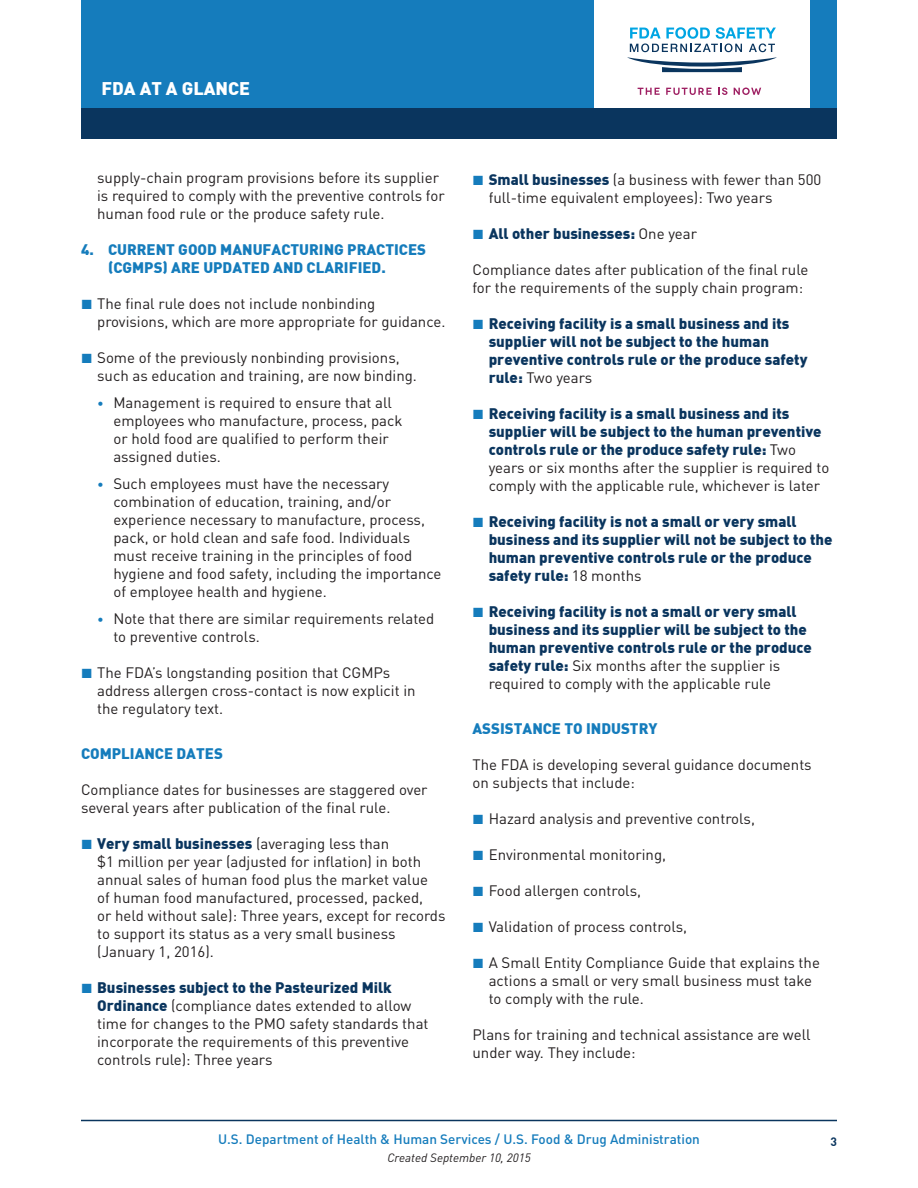
<style>
.page{position:relative;width:918px;height:1188px;background:#fff}
.page>*{position:absolute;margin:0;border:0;box-sizing:border-box;transform-origin:0 0}
.t1{font:900 18px "DIN";color:#fff}
.FSMA_body_copy{font:15px/18px "DIN";color:#231f20}
.t2{font:900 15px/18px "DIN";color:#0a355e}
.FSMA_-_Non_numbered{font:900 15px/18px "DIN";color:#157cbc}
.t3{font:500 13.5px "DIN";color:#157cbc}
.t4{font:italic 12px "DIN";color:#231f20}
.t5{font:12px "DIN Bold";color:#0a355e}
.s1{font-size:12.75px;color:#157cbc}
.s2{font-weight:900;color:#0a355e}
.s3{font-weight:400;color:#231f20}
</style>
<div class="page">
<div style="left:81px;top:0;width:756px;height:117px;background:#157cbc"></div>
<div style="left:594px;top:0;width:216px;height:108px;background:#fff"></div>
<div style="left:81px;top:108px;width:756px;height:30px;background:#0a355e"></div>
<hr style="left:81px;top:1120px;width:756px;height:1px;background:#0a355e">
<svg style="left:627px;top:27px;width:150px;height:45px"></svg>
<svg style="left:638px;top:88px;width:22px;height:7px"></svg>
<svg style="left:666px;top:88px;width:46px;height:7px"></svg>
<svg style="left:718px;top:88px;width:9px;height:7px"></svg>
<svg style="left:734px;top:88px;width:27px;height:7px"></svg>
<p class="t1" style="left:102px;top:77px;width:150px">FDA AT A GLANCE</p>
<p class="FSMA_body_copy" style="left:97px;top:169px;width:349px">supply-chain program provisions before its supplier is required to comply with the preventive controls for human food rule or the produce safety rule.</p>
<p class="FSMA_-_Non_numbered" style="left:108px;top:240px;width:320px;text-indent:-27px">4. CURRENT GOOD MANUFACTURING PRACTICES (CGMPS) ARE UPDATED AND CLARIFIED.</p>
<p class="FSMA_body_copy" style="left:97px;top:295px;width:350px">The final rule does not include nonbinding provisions, which are more appropriate for guidance.</p>
<p class="FSMA_body_copy" style="left:97px;top:349px;width:321px">Some of the previously nonbinding provisions, such as education and training, are now binding.</p>
<p class="FSMA_body_copy" style="left:113px;top:394px;width:291px;text-indent:-16px"><span class="s1">•</span> Management is required to ensure that all employees who manufacture, process, pack or hold food are qualified to perform their assigned duties.</p>
<p class="FSMA_body_copy" style="left:113px;top:475px;width:330px;text-indent:-16px"><span class="s1">•</span> Such employees must have the necessary combination of education, training, and/or experience necessary to manufacture, process, pack, or hold clean and safe food. Individuals must receive training in the principles of food hygiene and food safety, including the importance of employee health and hygiene.</p>
<p class="FSMA_body_copy" style="left:113px;top:610px;width:323px;text-indent:-16px"><span class="s1">•</span> Note that there are similar requirements related to preventive controls.</p>
<p class="FSMA_body_copy" style="left:97px;top:664px;width:320px">The FDA’s longstanding position that CGMPs address allergen cross-contact is now explicit in the regulatory text.</p>
<p class="FSMA_-_Non_numbered" style="left:81px;top:744px;width:143px">COMPLIANCE DATES</p>
<p class="FSMA_body_copy" style="left:81px;top:781px;width:348px">Compliance dates for businesses are staggered over several years after publication of the final rule.</p>
<p class="FSMA_body_copy" style="left:97px;top:835px;width:350px"><span class="s2">Very small businesses</span> (averaging less than<br>$1 million per year (adjusted for inflation) in both annual sales of human food plus the market value<br>of human food manufactured, processed, packed,<br>or held without sale): Three years, except for records to support its status as a very small business (January 1, 2016).</p>
<p class="FSMA_body_copy" style="left:97px;top:979px;width:333px"><span class="s2">Businesses subject to the Pasteurized Milk Ordinance</span> (compliance dates extended to allow time for changes to the PMO safety standards that incorporate the requirements of this preventive controls rule): Three years</p>
<p class="FSMA_body_copy" style="left:489px;top:171px;width:334px"><span class="s2">Small businesses</span> (a business with fewer than 500 full-time equivalent employees): Two years</p>
<p class="t2" style="left:489px;top:224px;width:210px">All other businesses: <span class="s3">One year</span></p>
<p class="FSMA_body_copy" style="left:472px;top:261px;width:337px">Compliance dates after publication of the final rule for the requirements of the supply chain program:</p>
<p class="t2" style="left:489px;top:314px;width:320px">Receiving facility is a small business and its supplier will not be subject to the human preventive controls rule or the produce safety rule: <span class="s3">Two years</span></p>
<p class="t2" style="left:489px;top:404px;width:342px">Receiving facility is a small business and its supplier will be subject to the human preventive controls rule or the produce safety rule: <span class="s3">Two years or six months after the supplier is required to comply with the applicable rule, whichever is later</span></p>
<p class="t2" style="left:489px;top:512px;width:345px">Receiving facility is not a small or very small business and its supplier will not be subject to the human preventive controls rule or the produce safety rule: <span class="s3">18 months</span></p>
<p class="t2" style="left:489px;top:602px;width:325px">Receiving facility is not a small or very small business and its supplier will be subject to the human preventive controls rule or the produce safety rule: <span class="s3">Six months after the supplier is required to comply with the applicable rule</span></p>
<p class="FSMA_-_Non_numbered" style="left:472px;top:719px;width:187px">ASSISTANCE TO INDUSTRY</p>
<p class="FSMA_body_copy" style="left:472px;top:756px;width:341px">The FDA is developing several guidance documents on subjects that include:</p>
<p class="FSMA_body_copy" style="left:489px;top:810px;width:268px">Hazard analysis and preventive controls,</p>
<p class="FSMA_body_copy" style="left:489px;top:846px;width:179px">Environmental monitoring,</p>
<p class="FSMA_body_copy" style="left:489px;top:882px;width:154px">Food allergen controls,</p>
<p class="FSMA_body_copy" style="left:489px;top:918px;width:200px">Validation of process controls,</p>
<p class="FSMA_body_copy" style="left:489px;top:954px;width:333px">A Small Entity Compliance Guide that explains the actions a small or very small business must take to comply with the rule.</p>
<p class="FSMA_body_copy" style="left:472px;top:1026px;width:340px">Plans for training and technical assistance are well under way. They include:</p>
<p class="t3" style="left:218px;top:1130px;width:483px">U.S. Department of Health &amp; Human Services / U.S. Food &amp; Drug Administration</p>
<p class="t5" style="left:830px;top:1134px;width:8px">3</p>
<p class="t4" style="left:387px;top:1150px;width:145px">Created September 10, 2015</p>
</div>
